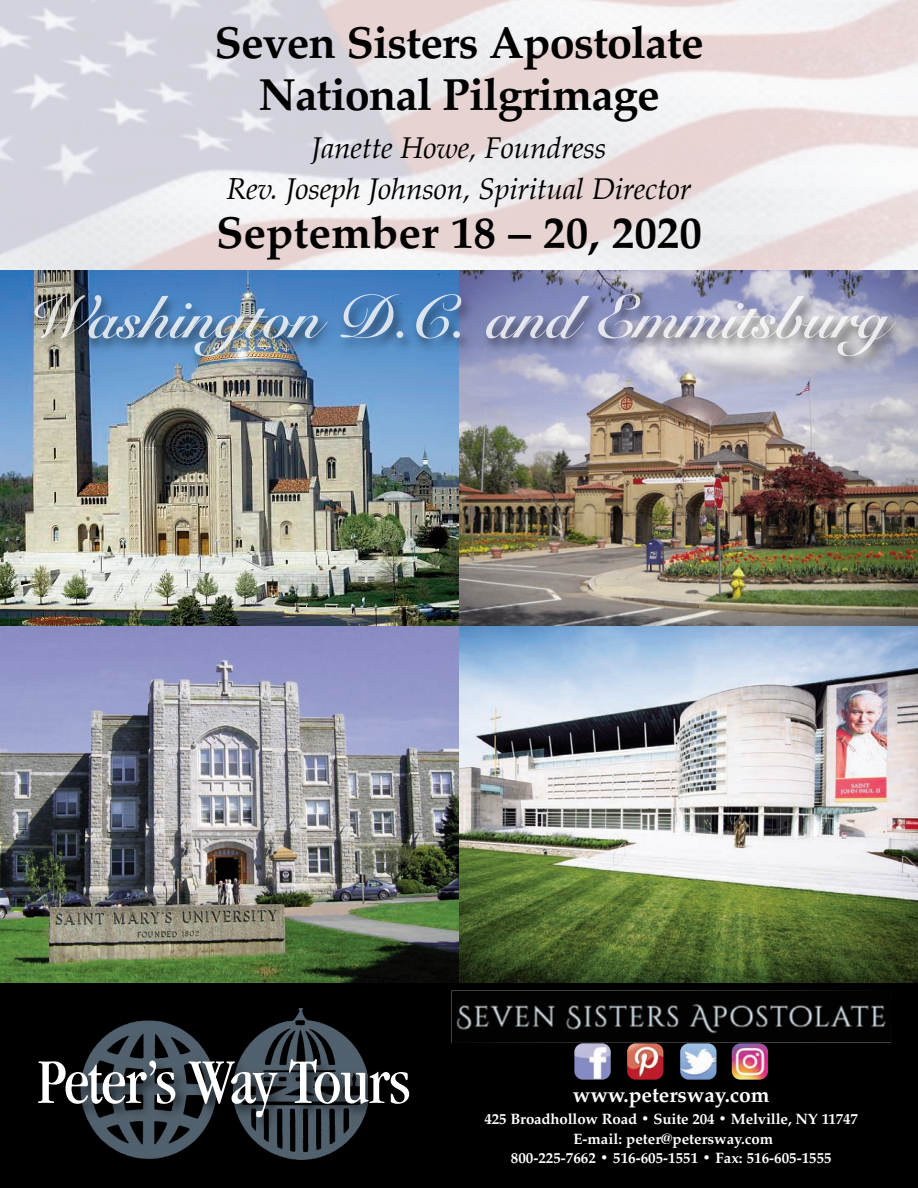
<style>
.page{position:relative;width:918px;height:1188px;background:#fff}
.page>*{position:absolute;margin:0;border:0;box-sizing:border-box;transform-origin:0 0}
.t1{font:condensed 65.7px "Garamond";letter-spacing:-.02em;color:#fff}
.t2{font:700 60px "Snell Roundhand";color:rgb(255 255 255/.8)}
.t3{font:700 45px "Palatino";letter-spacing:-.02em;color:#000}
.t4{font:700 45px "Palatino";color:#000}
.t5{font:italic 30px "Palatino";letter-spacing:-.01em;color:#000}
.t6{font:700 21px "Palatino";color:#fff}
.t7{font:700 15px "Palatino";color:#fff}
</style>
<div class="page">
<div style="left:0;top:983px;width:918px;height:205px;background:#000"></div>
<img style="left:627px;top:1043px;width:36px;height:37px;border-radius:9px">
<img style="left:680px;top:1043px;width:37px;height:37px;border-radius:9px">
<img style="left:574px;top:1043px;width:37px;height:37px;border-radius:9px">
<img style="left:732px;top:1043px;width:36px;height:37px;border-radius:9px">
<img style="left:97px;top:1008px;width:256px;height:36px">
<img style="left:80px;top:1044px;width:288px;height:116px">
<img style="left:0;top:397px;width:918px;height:586px">
<div style="left:0;top:0;width:918px;height:270px;background:#fff;opacity:.81"></div>
<img style="left:0;top:261px;width:918px;height:136px">
<img style="left:451px;top:990px;width:440px;height:53px">
<p class="t3" style="left:215px;top:21px;width:490px">Seven Sisters Apostolate</p>
<p class="t3" style="left:258px;top:73px;width:403px">National Pilgrimage</p>
<p class="t5" style="left:311px;top:134px;width:297px">Janette Howe, Foundress</p>
<p class="t5" style="left:227px;top:174px;width:466px">Rev. Joseph Johnson, Spiritual Director</p>
<p class="t4" style="left:216px;top:211px;width:487px">September 18 – 20, 2020</p>
<p class="t2" style="left:29px;top:296px;width:862px">Washington D.C. and Emmitsburg</p>
<p class="t1" style="left:37px;top:1056px;width:375px">Peter’s Way Tours</p>
<p class="t6" style="left:573px;top:1085px;width:198px">www.petersway.com</p>
<p class="t7" style="left:484px;top:1112px;width:375px">425 Broadhollow Road • Suite 204 • Melville, NY 11747</p>
<p class="t7" style="left:573px;top:1132px;width:201px">E-mail: peter@petersway.com</p>
<p class="t7" style="left:511px;top:1151px;width:322px">800-225-7662 • 516-605-1551 • Fax: 516-605-1555</p>
</div>
